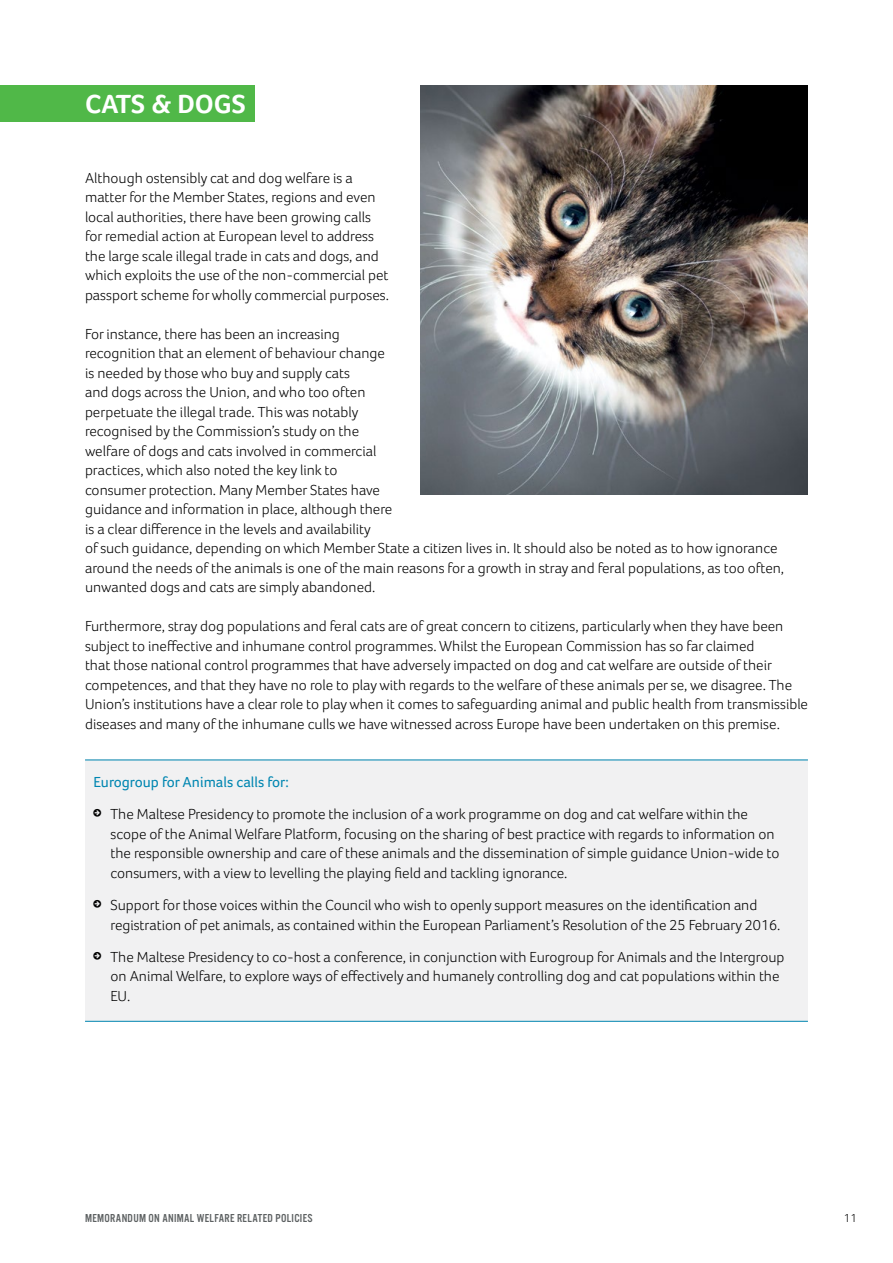
<style>
.page{position:relative;width:893px;height:1263px;background:#fff}
.page>*{position:absolute;margin:0;border:0;box-sizing:border-box;transform-origin:0 0}
.t1{font:700 27px "Foco";color:#fff}
.t2{font:300 15px/19.5px "Foco";color:#000}
.t3{font:15px "Foco";color:#0086b1}
.t4{font:12px "Alternate Got No 3 D";letter-spacing:.025em;color:#5d6162}
.t5{font:300 12px "Foco";color:#000}
</style>
<div class="page">
<div style="left:85px;top:759px;width:723px;height:44px;background:#f1f1f2"></div>
<hr style="left:85px;top:760px;width:723px;height:1px;background:#0086b1">
<div style="left:85px;top:800px;width:723px;height:98px;background:#f1f1f2"></div>
<div style="left:85px;top:891px;width:723px;height:59px;background:#f1f1f2"></div>
<div style="left:85px;top:943px;width:723px;height:78px;background:#f1f1f2"></div>
<hr style="left:85px;top:1021px;width:723px;height:1px;background:#0086b1">
<img style="left:421px;top:85px;width:387px;height:410px">
<div style="left:0;top:85px;width:254px;height:36px;background:#50b848"></div>
<h1 class="t1" style="left:85px;top:88px;width:162px">CATS &amp; DOGS</h1>
<p class="t2" style="left:85px;top:168px;width:305px">Although ostensibly cat and dog welfare is a matter for the Member States, regions and even local authorities, there have been growing calls for remedial action at European level to address the large scale illegal trade in cats and dogs, and which exploits the use of the non-commercial pet passport scheme for wholly commercial purposes.</p>
<p class="t2" style="left:85px;top:324px;width:701px">For instance, there has been an increasing<br>recognition that an element of behaviour change<br>is needed by those who buy and supply cats<br>and dogs across the Union, and who too often<br>perpetuate the illegal trade. This was notably<br>recognised by the Commission’s study on the<br>welfare of dogs and cats involved in commercial<br>practices, which also noted the key link to<br>consumer protection. Many Member States have<br>guidance and information in place, although there<br>is a clear difference in the levels and availability<br>of such guidance, depending on which Member State a citizen lives in. It should also be noted as to how ignorance around the needs of the animals is one of the main reasons for a growth in stray and feral populations, as too often, unwanted dogs and cats are simply abandoned.</p>
<p class="t2" style="left:85px;top:616px;width:724px">Furthermore, stray dog populations and feral cats are of great concern to citizens, particularly when they have been subject to ineffective and inhumane control programmes. Whilst the European Commission has so far claimed<br>that those national control programmes that have adversely impacted on dog and cat welfare are outside of their competences, and that they have no role to play with regards to the welfare of these animals per se, we disagree. The Union’s institutions have a clear role to play when it comes to safeguarding animal and public health from transmissible diseases and many of the inhumane culls we have witnessed across Europe have been undertaken on this premise.</p>
<p class="t3" style="left:94px;top:773px;width:197px">Eurogroup for Animals calls for:</p>
<p class="t2" style="left:111px;top:804px;width:670px">The Maltese Presidency to promote the inclusion of a work programme on dog and cat welfare within the scope of the Animal Welfare Platform, focusing on the sharing of best practice with regards to information on the responsible ownership and care of these animals and the dissemination of simple guidance Union-wide to consumers, with a view to levelling the playing field and tackling ignorance.</p>
<p class="t2" style="left:111px;top:895px;width:671px">Support for those voices within the Council who wish to openly support measures on the identification and registration of pet animals, as contained within the European Parliament’s Resolution of the 25 February 2016.</p>
<p class="t2" style="left:111px;top:947px;width:675px">The Maltese Presidency to co-host a conference, in conjunction with Eurogroup for Animals and the Intergroup on Animal Welfare, to explore ways of effectively and humanely controlling dog and cat populations within the<br>EU.</p>
<p class="t4" style="left:85px;top:1211px;width:229px">MEMORANDUM ON ANIMAL WELFARE RELATED POLICIES</p>
<p class="t5" style="left:844px;top:1211px;width:15px">11</p>
</div>
